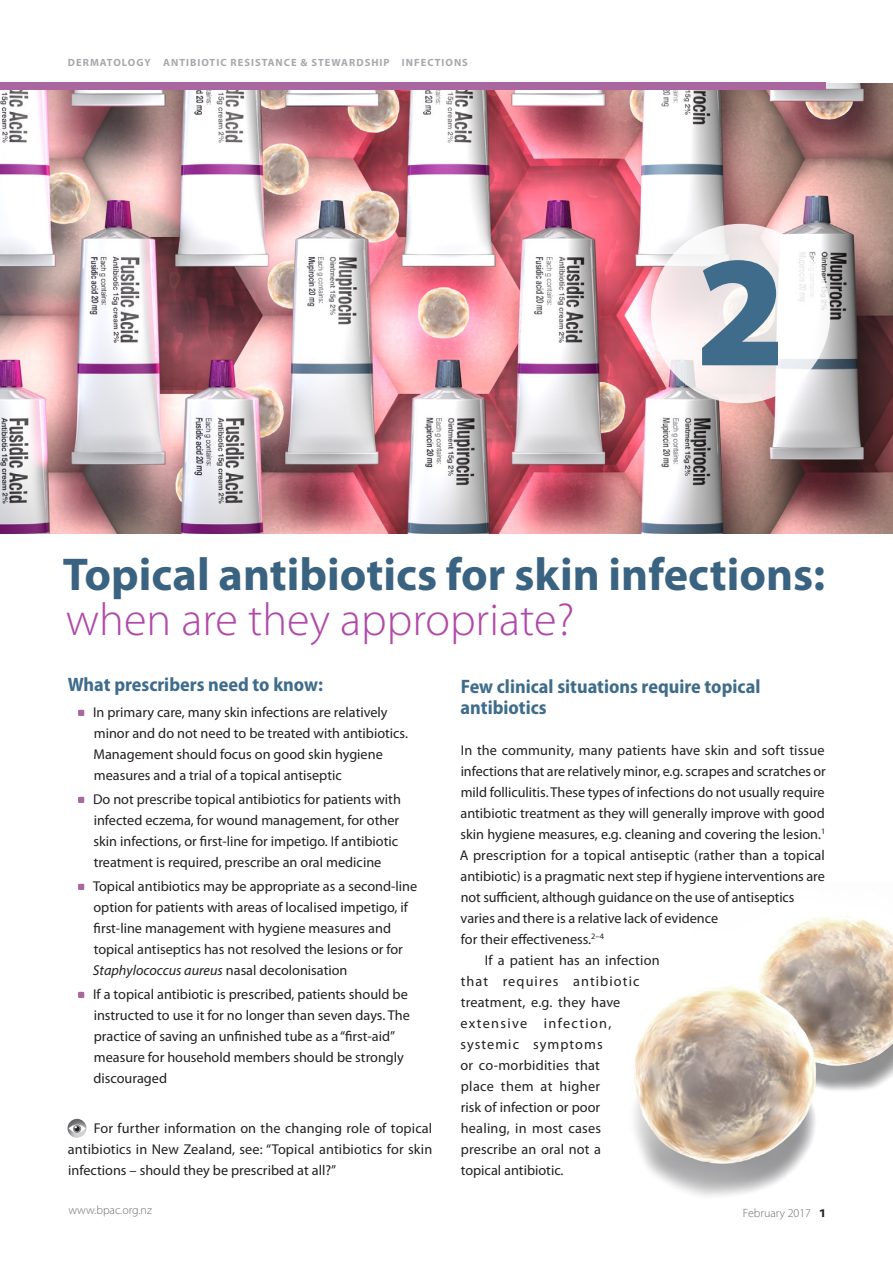
<style>
.page{position:relative;width:893px;height:1263px;background:#fff}
.page>*{position:absolute;margin:0;border:0;box-sizing:border-box;transform-origin:0 0}
.Body-First_Line_Inde{font:900 159.15px "Myriad Pro";color:#3f6c8b}
.t1{font:700 46.2px/45px "Myriad Pro";color:#396380}
.A_head{font:700 semi-condensed 19.5px/21px "Myriad Pro";color:#3f6c8b}
.Bullet_List{font:14.25px/21px "Myriad Pro";color:#231f20}
.Body{font:14.25px/21px "Myriad Pro";color:#231f20;text-align:justify}
.Body-First_Line_Inde-2{font:14.25px/21px "Myriad Pro";letter-spacing:.02em;color:#231f20}
.t2{font:300 12px "Myriad Pro";color:#6c6d70}
.Key_Concepts_Heading{font:700 10.5px "Myriad Pro";letter-spacing:.095em;color:#a8a9ad}
.s1{font-weight:300;color:#b149a8}
.s2{font-style:italic}
.s3{font-weight:600;font-size:15.75px;color:#231f20}
</style>
<div class="page">
<img style="left:633px;top:916px;width:260px;height:280px">
<img style="left:0;top:83px;width:893px;height:450px">
<div style="left:0;top:82px;width:68px;height:6px;background:#a9669f"></div>
<div style="left:0;top:83px;width:825px;height:7px;background:#a9669f"></div>
<svg style="left:651px;top:224px;width:179px;height:179px"></svg>
<svg style="left:78px;top:710px;width:6px;height:6px"></svg>
<svg style="left:78px;top:797px;width:6px;height:6px"></svg>
<svg style="left:78px;top:884px;width:6px;height:6px"></svg>
<svg style="left:78px;top:992px;width:6px;height:6px"></svg>
<div style="left:65px;top:1117px;width:23px;height:22px;background:#231f20;opacity:.6"></div>
<svg style="left:69px;top:1124px;width:17px;height:9px"></svg>
<svg style="left:73px;top:1125px;width:8px;height:8px"></svg>
<svg style="left:75px;top:1126px;width:5px;height:5px"></svg>
<p class="Key_Concepts_Heading" style="left:68px;top:55px;width:331px">DERMATOLOGY ANTIBIOTIC RESISTANCE &amp; STEWARDSHIP IN</p>
<p class="Key_Concepts_Heading" style="left:414px;top:55px;width:35px">FECTIONS</p>
<p class="Body-First_Line_Inde" style="left:696px;top:205px;width:92px">2</p>
<p class="t1" style="left:63px;top:551px;width:764px">TOPICAL ANTIBIOTICS FOR SKIN INFECTIONS: <span class="s1">when are they appropriate?</span></p>
<p class="A_head" style="left:68px;top:675px;width:257px">What prescribers need to know:</p>
<p class="Bullet_List" style="left:93px;top:701px;width:317px">In primary care, many skin infections are relatively minor and do not need to be treated with antibiotics.<br>Management should focus on good skin hygiene measures and a trial of a topical antiseptic</p>
<p class="Bullet_List" style="left:93px;top:788px;width:309px">Do not prescribe topical antibiotics for patients with infected eczema, for wound management, for other skin infections, or first-line for impetigo. If antibiotic treatment is required, prescribe an oral medicine</p>
<p class="Bullet_List" style="left:93px;top:875px;width:326px">Topical antibiotics may be appropriate as a second-line option for patients with areas of localised impetigo, if first-line management with hygiene measures and topical antiseptics has not resolved the lesions or for <span class="s2">Staphylococcus aureus</span> nasal decolonisation</p>
<p class="Bullet_List" style="left:93px;top:983px;width:318px">If a topical antibiotic is prescribed, patients should be instructed to use it for no longer than seven days. The practice of saving an unfinished tube as a “first-aid” measure for household members should be strongly discouraged</p>
<p class="Body" style="left:68px;top:1117px;width:366px;text-indent:26px">For further information on the changing role of topical antibiotics in New Zealand, see: “Topical antibiotics for skin infections – should they be prescribed at all?”</p>
<p class="A_head" style="left:461px;top:676px;width:301px">Few clinical situations require topical antibiotics</p>
<p class="Body" style="left:460px;top:739px;width:368px;text-align:left">In the community, many patients have skin and soft tissue infections that are relatively minor, e.g. scrapes and scratches or mild folliculitis. These types of infections do not usually require antibiotic treatment as they will generally improve with good skin hygiene measures, e.g. cleaning and covering the lesion.<sup>1<br></sup>A prescription for a topical antiseptic (rather than a topical antibiotic) is a pragmatic next step if hygiene interventions are not sufficient, although guidance on the use of antiseptics varies and there is a relative lack of evidence<br>for their effectiveness.<sup>2–4</sup></p>
<p class="Body-First_Line_Inde-2" style="left:460px;top:949px;width:201px;text-indent:24px">If a patient has an infection that requires antibiotic treatment, e.g. they have extensive infection, systemic symptoms<br>or co-morbidities that<br>place them at higher<br>risk of infection or poor<br>healing, in most cases prescribe an oral not a<br>topical antibiotic.</p>
<p class="t2" style="left:69px;top:1202px;width:85px">www.bpac.org.nz</p>
<p class="t2" style="left:743px;top:1206px;width:84px">February 2017 <span class="s3">1</span></p>
</div>
